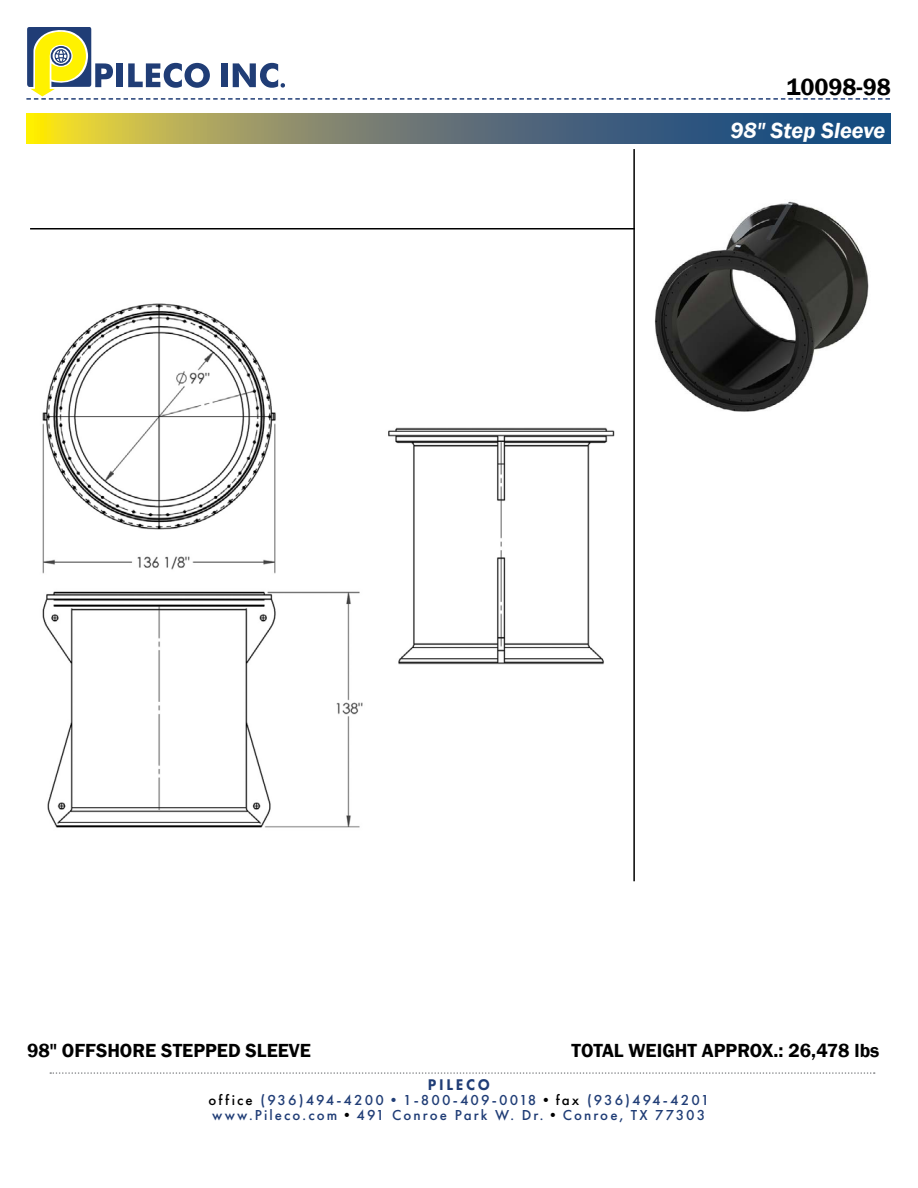
<style>
.page{position:relative;width:918px;height:1188px;background:#fff}
.page>*{position:absolute;margin:0;border:0;box-sizing:border-box;transform-origin:0 0}
.t1{font:600 24px "Franklin Gothic";color:#000}
.t2{font:italic 600 22.5px "Franklin Gothic";color:#fff}
.t3{font:600 19.5px "Franklin Gothic";color:#000}
.t4{font:800 16.05px "Futura PT";letter-spacing:.18em;color:#203d76;scale:.93 1}
.t5{font:500 15px/15px "Futura PT";letter-spacing:.14em;color:#203d76}
.s1{color:#000}
</style>
<div class="page">
<svg style="left:50px;top:1072px;width:825px;height:2px"></svg>
<svg style="left:26px;top:114px;width:865px;height:29px"></svg>
<hr style="left:633px;top:149px;width:2px;height:732px;background:#000">
<hr style="left:30px;top:228px;width:605px;height:2px;background:#000">
<svg style="left:26px;top:27px;width:864px;height:73px"></svg>
<img style="left:42px;top:303px;width:573px;height:525px">
<img style="left:655px;top:201px;width:214px;height:211px">
<h1 class="t1" style="left:786px;top:72px;width:106px">10098-98</h1>
<h2 class="t2" style="left:730px;top:116px;width:157px">98" Step Sleeve</h2>
<h3 class="t3" style="left:27px;top:1039px;width:285px">98" OFFSHORE STEPPED SLEEVE</h3>
<h3 class="t3" style="left:571px;top:1039px;width:310px">TOTAL WEIGHT APPROX.: 26,478 lbs</h3>
<p class="t4" style="left:428px;top:1074px;width:68px">PILECO</p>
<p class="t5" style="left:209px;top:1092px;width:502px"><span class="s1">office</span> (936)494-4200•1-800-409-0018<span class="s1">•fax</span> (936)494-4201 www.Pileco.com<span class="s1">•</span>491 Conroe Park W. Dr.<span class="s1">•</span>Conroe, TX 77303</p>
</div>
